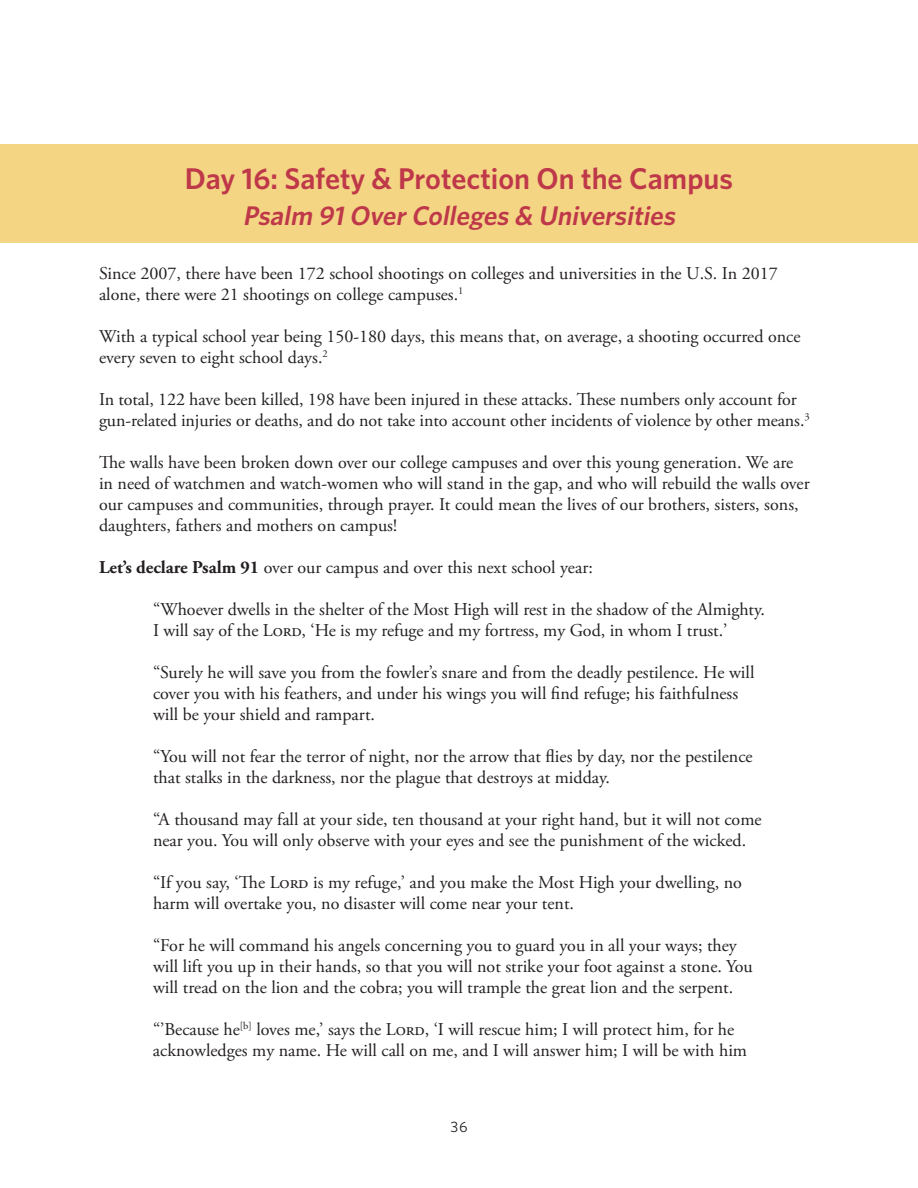
<style>
.page{position:relative;width:918px;height:1188px;background:#fff}
.page>*{position:absolute;margin:0;border:0;box-sizing:border-box;transform-origin:0 0}
.t1{font:600 30px "Whitney";color:#be3849}
.t2{font:italic 600 27px "Whitney";color:#be3849}
.t3{font:18px/21px "Adobe Garamond Pro";color:#231f20}
.t4{font:15px "Whitney";color:#231f20}
.s1{font-weight:700}
</style>
<div class="page">
<div style="left:0;top:144px;width:918px;height:98px;background:#f4d584"></div>
<h1 class="t1" style="left:185px;top:158px;width:550px">Day 16: Safety &amp; Protection On the Campus</h1>
<h2 class="t2" style="left:243px;top:197px;width:440px">Psalm 91OverColleges &amp; Universities</h2>
<p class="t3" style="left:99px;top:263px;width:680px">Since 2007, there have been 172 school shootings on colleges and universities in the U.S. In 2017 alone, there were 21 shootings on college campuses. <sup>1</sup></p>
<p class="t3" style="left:99px;top:326px;width:703px">With a typical school year being 150-180 days, this means that, on average, a shooting occurred once every seven to eight school days. <sup>2</sup></p>
<p class="t3" style="left:99px;top:389px;width:712px">In total, 122 have been killed, 198 have been injured in these attacks. These numbers only account for gun-related injuries or deaths, and do not take into account other incidents of violence by other means. <sup>3</sup></p>
<p class="t3" style="left:99px;top:452px;width:712px">The walls have been broken down over our college campuses and over this young generation. We are in need of watchmen and watch-women who will stand in the gap, and who will rebuild the walls over our campuses and communities, through prayer. It could mean the lives of our brothers, sisters, sons, daughters, fathers and mothers on campus!</p>
<p class="t3" style="left:99px;top:557px;width:495px"><span class="s1">Let’s declare Psalm 91</span> over our campus and over this next school year:</p>
<p class="t3" style="left:153px;top:599px;width:611px">“Whoever dwells in the shelter of the Most High will rest in the shadow of the Almighty.<br>I will say of the Lord, ‘He is my refuge and my fortress, my God, in whom I trust.’</p>
<p class="t3" style="left:153px;top:662px;width:603px">“Surely he will save you from the fowler’s snare and from the deadly pestilence. He will cover you with his feathers, and under his wings you will find refuge; his faithfulness will be your shield and rampart.</p>
<p class="t3" style="left:153px;top:746px;width:601px">“You will not fear the terror of night, nor the arrow that flies by day, nor the pestilence that stalks in the darkness, nor the plague that destroys at midday.</p>
<p class="t3" style="left:153px;top:809px;width:610px">“A thousand may fall at your side, ten thousand at your right hand, but it will not come near you. You will only observe with your eyes and see the punishment of the wicked.</p>
<p class="t3" style="left:153px;top:872px;width:590px">“If you say, ‘The Lord is my refuge,’ and you make the Most High your dwelling, no harm will overtake you, no disaster will come near your tent.</p>
<p class="t3" style="left:153px;top:935px;width:601px">“For he will command his angels concerning you to guard you in all your ways; they will lift you up in their hands, so that you will not strike your foot against a stone. You will tread on the lion and the cobra; you will trample the great lion and the serpent.</p>
<p class="t3" style="left:153px;top:1019px;width:596px">“’Because he<sup>[b]</sup> loves me,’ says the Lord, ‘I will rescue him; I will protect him, for he acknowledges my name. He will call on me, and I will answer him; I will be with him</p>
<p class="t4" style="left:450px;top:1117px;width:19px">36</p>
</div>
